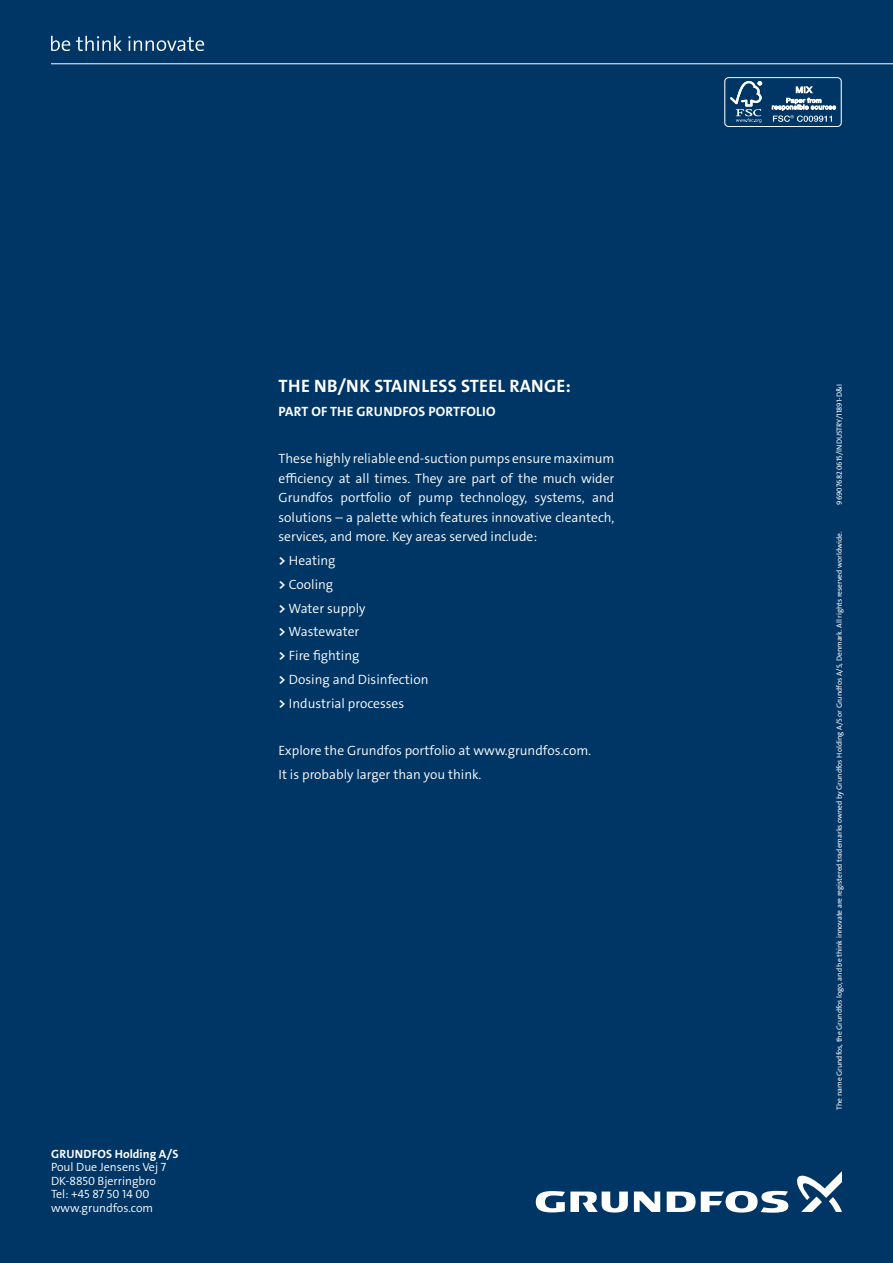
<style>
.page{position:relative;width:893px;height:1263px;background:#003665}
.page>*{position:absolute;margin:0;border:0;box-sizing:border-box;transform-origin:0 0}
.t1{font:18px "Grundfos The Sans V2 OT 7 B";letter-spacing:.035em;color:#fff}
.t2{font:13.5px/23.7px "Grundfos The Sans V2 OT 4 SL";color:#fff}
.t3{font:13.5px "Grundfos The Sans V2 OT 7 B";letter-spacing:.015em;color:#fff}
.t4{font:12px/13.5px "Grundfos The Sans V2 OT 4 SL";color:#fff}
.t5{font:12px "Grundfos The Sans V2 OT 7 B";letter-spacing:.015em;color:#fff}
.t6{font:7.5px "Grundfos The Sans V2 OT 5 R";color:#fff}
.s1{font-family:"Grundfos The Sans V2 OT 7 B"}
</style>
<div class="page">
<hr style="left:51px;top:63px;width:842px;height:1px;background:#fff">
<svg style="left:51px;top:36px;width:19px;height:15px"></svg>
<svg style="left:76px;top:36px;width:46px;height:15px"></svg>
<svg style="left:128px;top:36px;width:76px;height:15px"></svg>
<svg style="left:634px;top:1191px;width:26px;height:21px"></svg>
<svg style="left:536px;top:1191px;width:92px;height:21px"></svg>
<svg style="left:667px;top:1191px;width:121px;height:22px"></svg>
<svg style="left:797px;top:1171px;width:45px;height:41px"></svg>
<div style="left:724px;top:77px;width:118px;height:50px;border:1px solid #fff;border-radius:4px"></div>
<svg style="left:730px;top:81px;width:32px;height:46px"></svg>
<svg style="left:772px;top:86px;width:64px;height:41px"></svg>
<h1 class="t1" style="left:279px;top:375px;width:106px">THE NB/NK STAINLESS</h1>
<h1 class="t1" style="left:461px;top:375px;width:10px">STEEL</h1>
<h1 class="t1" style="left:509px;top:375px;width:23px">RANGE</h1>
<h1 class="t1" style="left:565px;top:375px;width:7px">:</h1>
<p class="t3" style="left:279px;top:403px;width:218px">PART OF THE GRUN DFOS PORTFOLIO</p>
<p class="t2" style="left:279px;top:449px;width:337px;line-height:19.5px;text-align:justify">These highly reliable end-suction pumps ensure maximum efficiency at all times. They are part of the much wider Grundfos portfolio of pump technology, systems, and solutions – a palette which features innovative cleantech, services, and more. Key areas served include:</p>
<p class="t2" style="left:279px;top:549px;width:152px"><span class="s1">&gt;</span> Heating<br><span class="s1">&gt;</span> Cooling<br><span class="s1">&gt;</span> Water supply<br><span class="s1">&gt;</span> Wastewater<br><span class="s1">&gt;</span> Fire fighting<br><span class="s1">&gt;</span> Dosing and Disinfection <span class="s1">&gt;</span> Industrial processes</p>
<p class="t2" style="left:279px;top:739px;width:314px">Explore the Grundfos portfolio at www.grundfos.com.<br>It is probably larger than you think.</p>
<p class="t5" style="left:51px;top:1146px;width:129px">GRUN DFOS HOLDING A/S</p>
<p class="t4" style="left:51px;top:1161px;width:117px">Poul Due Jensens Vej 7<br>DK-8850 Bjerringbro<br>Tel: +45 87 50 14 00 www.grundfos.com</p>
<p class="t6" style="left:835px;top:505px;width:122px;rotate:-90deg">96907682 0615/INDUSTRY/11891-D&amp;I</p>
<p class="t6" style="left:835px;top:1110px;width:580px;rotate:-90deg">The name Grundfos, the Grundfos logo, and be think innovate are registered trademarks owned by Grundfos Holding A/S or Grundfos A/S, Denmark. All rights reserved worldwide.</p>
</div>
